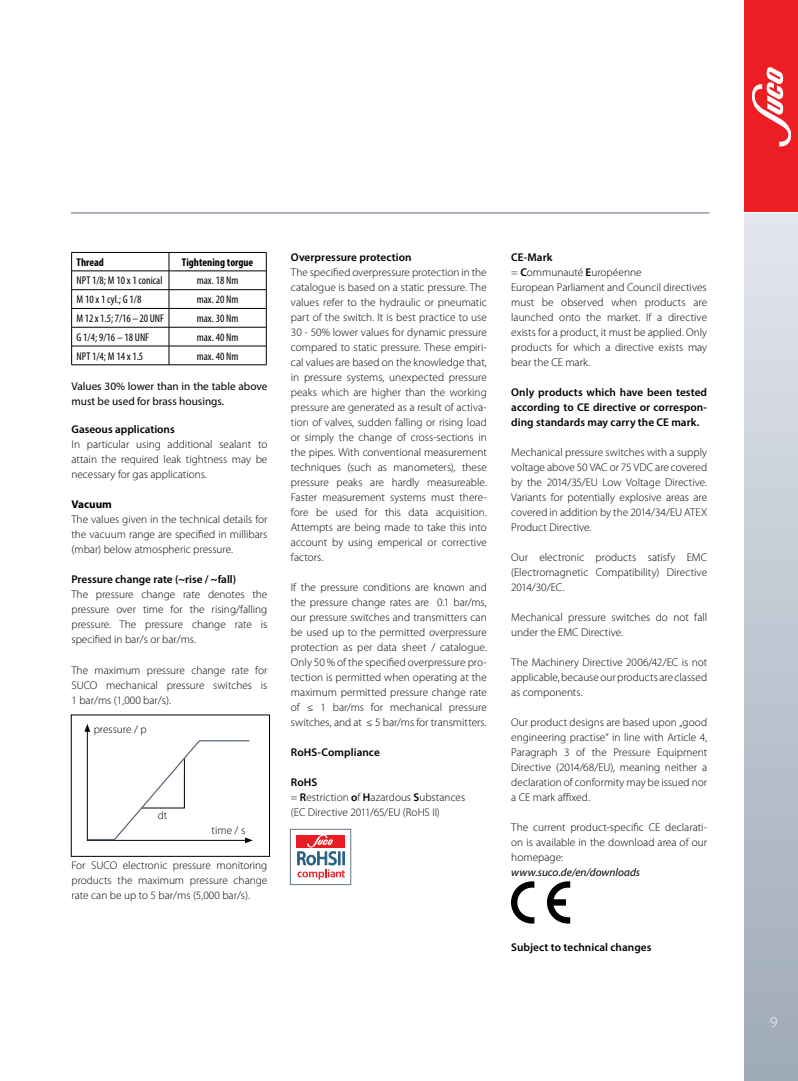
<style>
.page{position:relative;width:798px;height:1081px;background:#fff}
.page>*{position:absolute;margin:0;border:0;box-sizing:border-box;transform-origin:0 0}
.t1{font:300 15px "Myriad Pro";color:#fff}
.t2{font:300 11.25px/15px "Myriad Pro";color:#000}
.t3{font:600 11.25px/15px "Myriad Pro";letter-spacing:.005em;color:#000;text-align:justify}
.t4{font:condensed 11.25px "Myriad Pro";color:#000}
.t5{font:11.25px/15px "Myriad Pro";color:#000}
.t6{font:700 condensed 11.25px "Myriad Pro";color:#000}
.s1{font-weight:600}
.s2{font-weight:700}
.s3{font-weight:400;font-style:italic}
</style>
<div class="page">
<svg style="left:744px;top:213px;width:53px;height:868px;background:#c0c8d2"></svg>
<div style="left:744px;top:0;width:53px;height:213px;background:#ed1d24"></div>
<svg style="left:752px;top:67px;width:38px;height:79px"></svg>
<hr style="left:0;top:212px;width:797px;height:1px;background:#fff">
<hr style="left:71px;top:213px;width:638px;height:1px;background:#58687b">
<svg style="left:84px;top:724px;width:169px;height:119px"></svg>
<hr style="left:71px;top:364px;width:98px;height:1px;background:#000">
<hr style="left:169px;top:364px;width:97px;height:1px;background:#000">
<hr style="left:71px;top:289px;width:98px;height:1px;background:#000">
<hr style="left:169px;top:289px;width:97px;height:1px;background:#000">
<hr style="left:71px;top:308px;width:98px;height:1px;background:#000">
<hr style="left:169px;top:308px;width:97px;height:1px;background:#000">
<hr style="left:71px;top:327px;width:98px;height:1px;background:#000">
<hr style="left:169px;top:327px;width:97px;height:1px;background:#000">
<hr style="left:71px;top:346px;width:98px;height:1px;background:#000">
<hr style="left:169px;top:346px;width:97px;height:1px;background:#000">
<hr style="left:71px;top:252px;width:98px;height:1px;background:#000">
<svg style="left:71px;top:253px;width:1px;height:112px"></svg>
<hr style="left:169px;top:252px;width:97px;height:1px;background:#000">
<svg style="left:169px;top:253px;width:1px;height:112px"></svg>
<svg style="left:266px;top:253px;width:1px;height:112px"></svg>
<hr style="left:71px;top:271px;width:98px;height:1px;background:#000">
<hr style="left:169px;top:271px;width:97px;height:1px;background:#000">
<svg style="left:546px;top:881px;width:24px;height:42px"></svg>
<svg style="left:511px;top:881px;width:23px;height:42px"></svg>
<div style="left:290px;top:829px;width:61px;height:56px;border:1px solid #667482"></div>
<div style="left:296px;top:835px;width:49px;height:12px;background:#ea1d27"></div>
<svg style="left:297px;top:835px;width:48px;height:44px"></svg>
<div style="left:769px;top:1015px;width:28px;height:25px;background:#a3acb8"></div>
<p class="t6" style="left:77px;top:255px;width:29px">Thread</p>
<p class="t6" style="left:182px;top:255px;width:73px">Tightening torgue</p>
<p class="t4" style="left:77px;top:274px;width:87px">NPT 1/8; M 10 x 1 conical</p>
<p class="t4" style="left:197px;top:274px;width:43px">max. 18 Nm</p>
<p class="t4" style="left:77px;top:293px;width:66px">M 10 x 1 cyl.; G 1/8</p>
<p class="t4" style="left:197px;top:293px;width:43px">max. 20 Nm</p>
<p class="t4" style="left:77px;top:311px;width:89px">M 12 x 1.5; 7/16 – 20 UNF</p>
<p class="t4" style="left:197px;top:311px;width:43px">max. 30 Nm</p>
<p class="t4" style="left:77px;top:330px;width:74px">G 1/4; 9/16 – 18 UNF</p>
<p class="t4" style="left:197px;top:330px;width:43px">max. 40 Nm</p>
<p class="t4" style="left:77px;top:349px;width:68px">NPT 1/4; M 14 x 1.5</p>
<p class="t4" style="left:197px;top:349px;width:43px">max. 40 Nm</p>
<p class="t5" style="left:71px;top:378px;width:197px">Values 30% lower than in the table above must be used for brass housings.</p>
<p class="t2" style="left:71px;top:422px;width:197px"><span class="s1">Gaseous applications<br></span>In particular using additional sealant to attain the required leak tightness may be necessary for gas applications.</p>
<p class="t2" style="left:71px;top:497px;width:197px"><span class="s2">Vacuum<br></span>The values given in the technical details for the vacuum range are specified in millibars (mbar) below atmospheric pressure.</p>
<p class="t2" style="left:71px;top:572px;width:197px"><span class="s1">Pressure change rate (~rise / ~fall)<br></span>The pressure change rate denotes the pressure over time for the rising/falling pressure. The pressure change rate is specified in bar/s or bar/ms.</p>
<p class="t2" style="left:71px;top:662px;width:197px;text-align:justify">The maximum pressure change rate for SUCO mechanical pressure switches is 1 bar/ms (1,000 bar/s).</p>
<p class="t2" style="left:94px;top:721px;width:54px">pressure / p</p>
<p class="t2" style="left:158px;top:808px;width:11px">dt</p>
<p class="t2" style="left:211px;top:822px;width:35px">time / s</p>
<p class="t2" style="left:71px;top:857px;width:197px;text-align:justify">For SUCO electronic pressure monitoring products the maximum pressure change rate can be up to 5 bar/ms (5,000 bar/s).</p>
<p class="t2" style="left:291px;top:249px;width:197px"><span class="s1">Overpressure protection<br></span>The specified overpressure protection in the catalogue is based on a static pressure. The values refer to the hydraulic or pneumatic part of the switch. It is best practice to use 30 - 50% lower values for dynamic pressure compared to static pressure. These empiri&shy;cal values are based on the knowledge that, in pressure systems, unexpected pressure peaks which are higher than the working pressure are generated as a result of activa&shy;tion of valves, sudden falling or rising load or simply the change of cross-sections in the pipes. With conventional measurement techniques (such as manometers), these pressure peaks are hardly measureable.<br>Faster measurement systems must there&shy;fore be used for this data acquisition.<br>Attempts are being made to take this into account by using emperical or corrective factors.</p>
<p class="t2" style="left:291px;top:579px;width:197px;text-align:justify">If the pressure conditions are known and the pressure change rates are 0.1 bar/ms, our pressure switches and transmitters can be used up to the permitted overpressure protection as per data sheet / catalogue.<br>Only 50 % of the specified overpressure pro&shy;tection is permitted when operating at the maximum permitted pressure change rate of ≤ 1 bar/ms for mechanical pressure switches, and at ≤ 5 bar/ms for transmitters.</p>
<p class="t3" style="left:291px;top:744px;width:90px">RoHS-Compliance</p>
<p class="t2" style="left:291px;top:774px;width:176px"><span class="s1">RoHS<br></span>= <span class="s1">R</span>estriction <span class="s1">o</span>f <span class="s1">H</span>azardous <span class="s1">S</span>ubstances (EC Directive 2011/65/EU (RoHS II)</p>
<p class="t2" style="left:511px;top:249px;width:197px"><span class="s1">CE-Mark<br></span>= <span class="s1">C</span>ommunauté <span class="s1">E</span>uropéenne<br>European Parliament and Council directives must be observed when products are launched onto the market. If a directive exists for a product, it must be applied. Only products for which a directive exists may bear the CE mark.</p>
<p class="t3" style="left:511px;top:384px;width:197px">Only products which have been tested according to CE directive or correspon&shy;ding standards may carry the CE mark.</p>
<p class="t2" style="left:511px;top:444px;width:197px;text-align:justify">Mechanical pressure switches with a supply voltage above 50 VAC or 75 VDC are covered by the 2014/35/EU Low Voltage Directive.<br>Variants for potentially explosive areas are covered in addition by the 2014/34/EU ATEX Product Directive.</p>
<p class="t2" style="left:511px;top:549px;width:197px;text-align:justify">Our electronic products satisfy EMC (Electromagnetic Compatibility) Directive 2014/30/EC.</p>
<p class="t2" style="left:511px;top:609px;width:197px">Mechanical pressure switches do not fall under the EMC Directive.</p>
<p class="t2" style="left:511px;top:654px;width:197px;text-align:justify">The Machinery Directive 2006/42/EC is not applicable, because our products are classed as components.</p>
<p class="t2" style="left:511px;top:714px;width:197px;text-align:justify">Our product designs are based upon „good engineering practise“ in line with Article 4, Paragraph 3 of the Pressure Equipment Directive (2014/68/EU), meaning neither a declaration of conformity may be issued nor a CE mark affixed.</p>
<p class="t2" style="left:511px;top:819px;width:197px">The current product-specific CE declarati&shy;on is available in the download area of our homepage:<br><span class="s3">www.suco.de/en/downloads</span></p>
<p class="t3" style="left:511px;top:939px;width:142px">Subject to technical changes</p>
<p class="t1" style="left:769px;top:1012px;width:9px">9</p>
</div>
